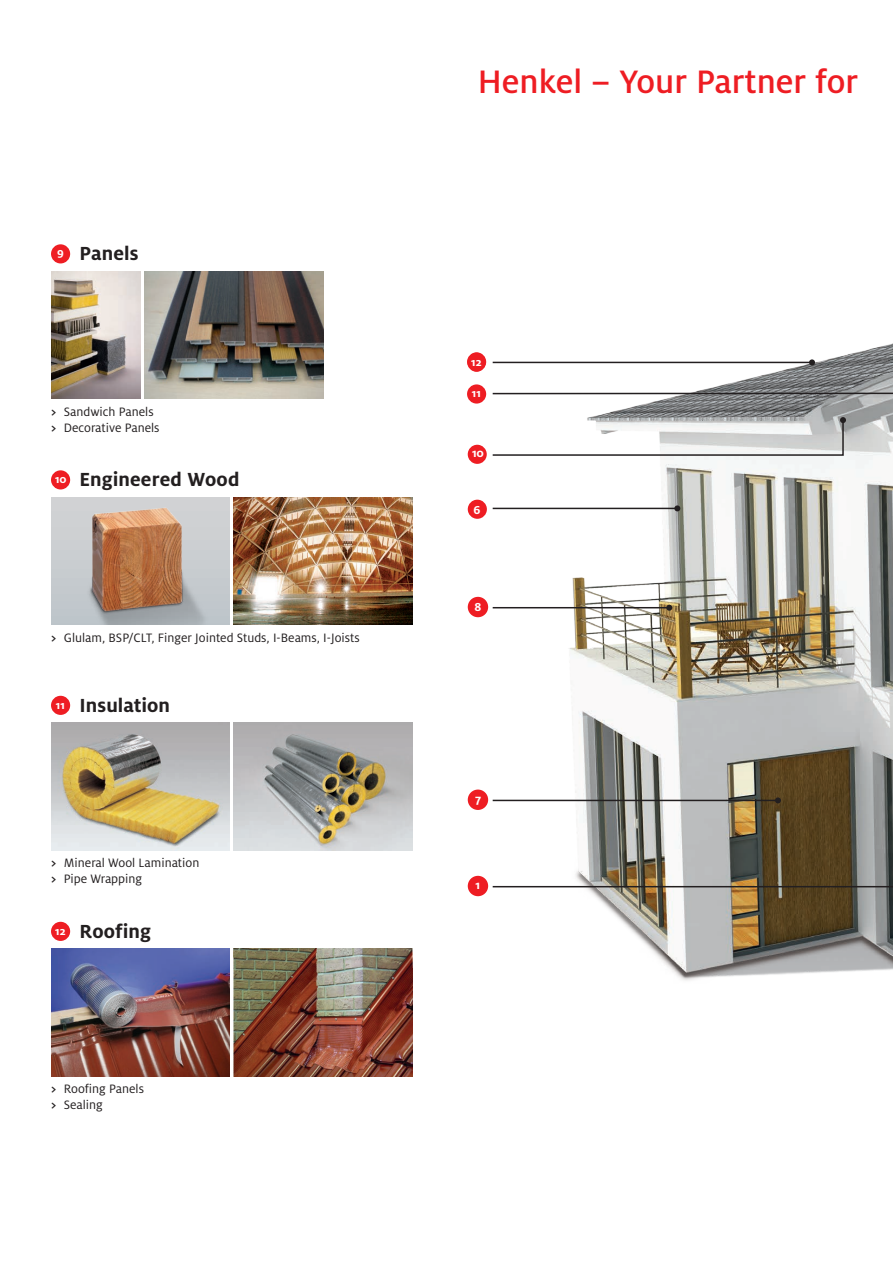
<style>
.page{position:relative;width:893px;height:1263px;background:#fff}
.page>*{position:absolute;margin:0;border:0;box-sizing:border-box;transform-origin:0 0}
.Headline_24_26_grey{font:500 36px "Milo Pro";color:#ee1d23}
.Headline_14pt_schwar{font:700 21px "Milo Pro";letter-spacing:.005em;color:#231f20}
.t1{font:13.5px "Milo Pro";color:#231f20}
.Fließtext_11_15{font:700 12.9px "Milo Pro";color:#fff}
.Fließtext_11_15-2{font:700 12.75px "Milo Pro";color:#fff}
.Fließtext_11_15-3{font:700 12.15px "Milo Pro";color:#fff}
.s1{font-weight:500}
</style>
<div class="page">
<img style="left:467px;top:343px;width:426px;height:638px">
<div style="left:468px;top:876px;width:20px;height:20px;background:#ee1d23;border-radius:50%"></div>
<div style="left:468px;top:789px;width:20px;height:21px;background:#ee1d23;border-radius:50%"></div>
<div style="left:468px;top:500px;width:19px;height:19px;background:#ee1d23;border-radius:50%"></div>
<div style="left:468px;top:597px;width:20px;height:20px;background:#ee1d23;border-radius:50%"></div>
<svg style="left:467px;top:353px;width:19px;height:19px"></svg>
<div style="left:468px;top:445px;width:19px;height:19px;background:#ee1d23;border-radius:50%"></div>
<hr style="left:493px;top:886px;width:400px;height:1px;background:#231f20">
<hr style="left:493px;top:800px;width:285px;height:1px;background:#231f20">
<svg style="left:775px;top:797px;width:6px;height:6px"></svg>
<hr style="left:493px;top:508px;width:184px;height:1px;background:#231f20">
<svg style="left:674px;top:505px;width:6px;height:6px"></svg>
<hr style="left:493px;top:607px;width:176px;height:1px;background:#231f20">
<svg style="left:666px;top:605px;width:6px;height:6px"></svg>
<hr style="left:493px;top:362px;width:319px;height:1px;background:#231f20">
<svg style="left:809px;top:359px;width:6px;height:6px"></svg>
<hr style="left:493px;top:393px;width:400px;height:1px;background:#231f20">
<svg style="left:491px;top:417px;width:355px;height:39px"></svg>
<div style="left:467px;top:352px;width:19px;height:19px;background:#ee1d23;border-radius:50%"></div>
<div style="left:467px;top:384px;width:19px;height:20px;background:#ee1d23;border-radius:50%"></div>
<div style="left:51px;top:244px;width:19px;height:19px;background:#ee1d23;border-radius:50%"></div>
<img style="left:51px;top:271px;width:89px;height:128px">
<img style="left:145px;top:271px;width:178px;height:128px">
<div style="left:51px;top:470px;width:19px;height:19px;background:#ee1d23;border-radius:50%"></div>
<div style="left:51px;top:497px;width:179px;height:128px;background:linear-gradient(to bottom,#d3d4d5,#bec5ca)"></div>
<img style="left:72px;top:507px;width:158px;height:118px">
<img style="left:234px;top:497px;width:178px;height:128px">
<div style="left:51px;top:696px;width:19px;height:19px;background:#ee1d23;border-radius:50%"></div>
<img style="left:51px;top:722px;width:179px;height:128px">
<img style="left:234px;top:722px;width:178px;height:128px">
<div style="left:51px;top:922px;width:19px;height:19px;background:#ee1d23;border-radius:50%"></div>
<img style="left:51px;top:948px;width:179px;height:128px">
<img style="left:234px;top:948px;width:178px;height:128px">
<p class="Fließtext_11_15-3" style="left:57px;top:245px;width:8px">9</p>
<p class="Headline_14pt_schwar" style="left:80px;top:242px;width:60px">Panels</p>
<p class="t1" style="left:51px;top:404px;width:104px"><span class="s1">&gt;</span> Sandwich Panels</p>
<p class="t1" style="left:51px;top:420px;width:110px"><span class="s1">&gt;</span> Decorative Panels</p>
<p class="Fließtext_11_15-3" style="left:55px;top:472px;width:13px">10</p>
<p class="Headline_14pt_schwar" style="left:80px;top:468px;width:161px">Engineered Wood</p>
<p class="t1" style="left:51px;top:630px;width:310px"><span class="s1">&gt;</span> Glulam, BSP/CLT, Finger Jointed Studs, I-Beams, I-Joists</p>
<p class="Fließtext_11_15-3" style="left:56px;top:698px;width:10px">11</p>
<p class="Headline_14pt_schwar" style="left:80px;top:693px;width:92px">Insulation</p>
<p class="t1" style="left:51px;top:856px;width:150px"><span class="s1">&gt;</span> Mineral Wool Lamination</p>
<p class="t1" style="left:51px;top:871px;width:93px"><span class="s1">&gt;</span> Pipe Wrapping</p>
<p class="Fließtext_11_15-3" style="left:55px;top:924px;width:12px">12</p>
<p class="Headline_14pt_schwar" style="left:80px;top:919px;width:73px">Roofing</p>
<p class="t1" style="left:51px;top:1081px;width:94px"><span class="s1">&gt;</span> Roofing Panels</p>
<p class="t1" style="left:51px;top:1097px;width:53px"><span class="s1">&gt;</span> Sealing</p>
<p class="Headline_24_26_grey" style="left:478px;top:62px;width:382px">Henkel – Your Partner for</p>
<p class="Fließtext_11_15-3" style="left:471px;top:355px;width:12px">12</p>
<p class="Fließtext_11_15-3" style="left:472px;top:387px;width:10px">11</p>
<p class="Fließtext_11_15-2" style="left:470px;top:356px;width:12px">12</p>
<p class="Fließtext_11_15-2" style="left:472px;top:446px;width:13px">10</p>
<p class="Fließtext_11_15-2" style="left:474px;top:502px;width:8px">6</p>
<p class="Fließtext_11_15" style="left:474px;top:600px;width:8px">8</p>
<p class="Fließtext_11_15-2" style="left:475px;top:791px;width:8px">7</p>
<p class="Fließtext_11_15-2" style="left:475px;top:878px;width:6px">1</p>
</div>
